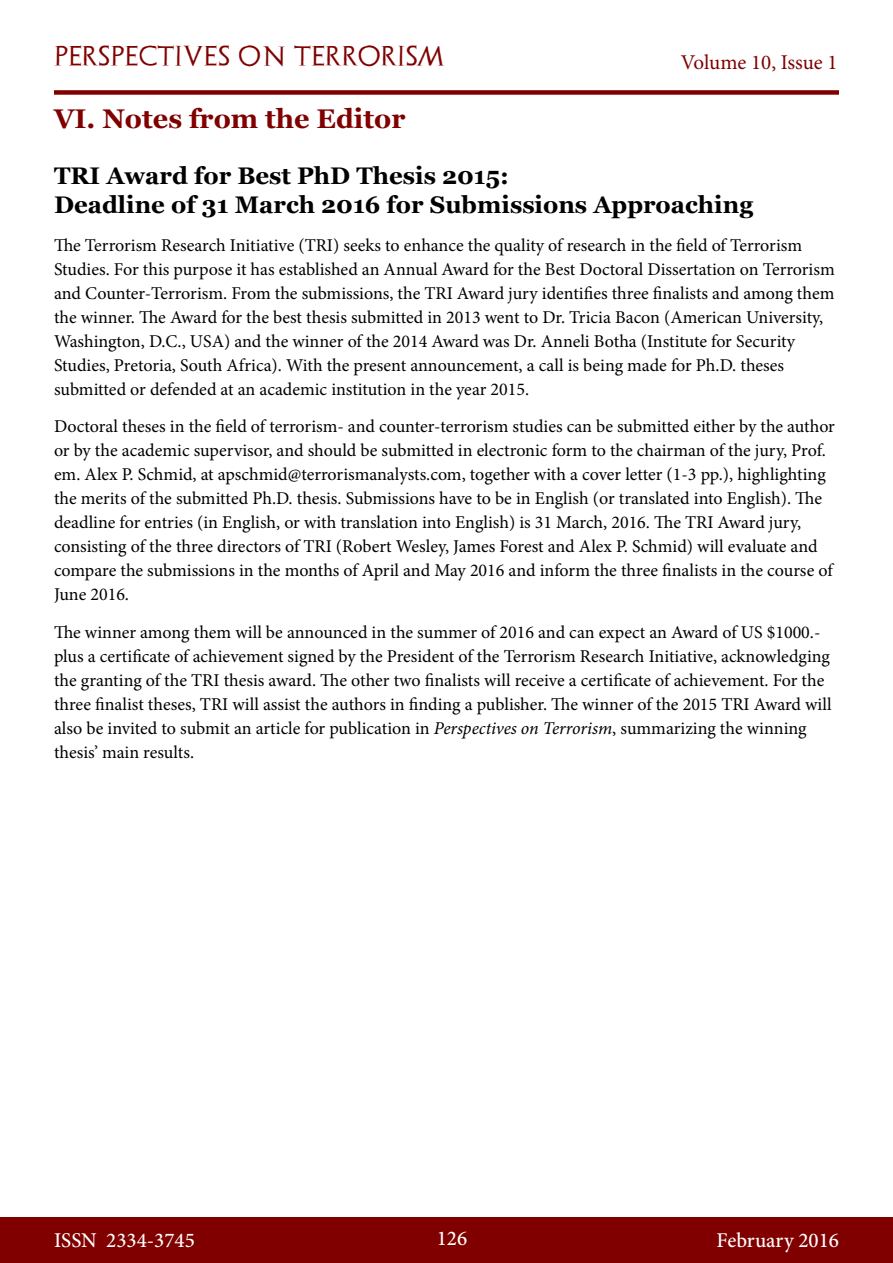
<style>
.page{position:relative;width:893px;height:1263px;background:#fff}
.page>*{position:absolute;margin:0;border:0;box-sizing:border-box;transform-origin:0 0}
.t1{font:700 27px "Georgia";color:#800000}
.t2{font:700 24px/28.8px "Georgia";color:#000}
.t3{font:500 21px "Minion Pro";color:#fff}
.t4{font:21px "Archeologicaps";letter-spacing:.045em;color:#800000}
.t5{font:21px "Minion Pro";letter-spacing:-.005em;color:#800000}
.t6{font:18px/24px "Minion Pro";color:#000}
.s1{font-style:italic}
</style>
<div class="page">
<div style="left:0;top:1217px;width:893px;height:46px;background:#800000"></div>
<div style="left:54px;top:90px;width:785px;height:5px;background:#800000"></div>
<p class="t4" style="left:54px;top:43px;width:392px">PERSPECTIVES ON TERRORISM</p>
<p class="t5" style="left:681px;top:48px;width:158px">Volume 10, Issue 1</p>
<h1 class="t1" style="left:54px;top:99px;width:353px">VI. Notes from the Editor</h1>
<h2 class="t2" style="left:54px;top:160px;width:701px">TRI Award for Best PhD Thesis 2015:<br>Deadline of 31 March 2016 for Submissions Approaching</h2>
<p class="t6" style="left:54px;top:233px;width:782px">The Terrorism Research Initiative (TRI) seeks to enhance the quality of research in the field of Terrorism Studies. For this purpose it has established an Annual Award for the Best Doctoral Dissertation on Terrorism and Counter-Terrorism. From the submissions, the TRI Award jury identifies three finalists and among them the winner. The Award for the best thesis submitted in 2013 went to Dr. Tricia Bacon (American University, Washington, D.C., USA) and the winner of the 2014 Award was Dr. Anneli Botha (Institute for Security Studies, Pretoria, South Africa). With the present announcement, a call is being made for Ph.D. theses submitted or defended at an academic institution in the year 2015.</p>
<p class="t6" style="left:54px;top:414px;width:782px">Doctoral theses in the field of terrorism- and counter-terrorism studies can be submitted either by the author or by the academic supervisor, and should be submitted in electronic form to the chairman of the jury, Prof. em. Alex P. Schmid, at apschmid@terrorismanalysts.com, together with a cover letter (1-3 pp.), highlighting the merits of the submitted Ph.D. thesis. Submissions have to be in English (or translated into English). The deadline for entries (in English, or with translation into English) is 31 March, 2016. The TRI Award jury, consisting of the three directors of TRI (Robert Wesley, James Forest and Alex P. Schmid) will evaluate and compare the submissions in the months of April and May 2016 and inform the three finalists in the course of June 2016.</p>
<p class="t6" style="left:54px;top:620px;width:779px">The winner among them will be announced in the summer of 2016 and can expect an Award of US $1000.- plus a certificate of achievement signed by the President of the Terrorism Research Initiative, acknowledging the granting of the TRI thesis award. The other two finalists will receive a certificate of achievement. For the three finalist theses, TRI will assist the authors in finding a publisher. The winner of the 2015 TRI Award will also be invited to submit an article for publication in <span class="s1">Perspectives on Terrorism</span>, summarizing the winning thesis’ main results.</p>
<p class="t3" style="left:54px;top:1226px;width:142px">ISSN 2334-3745</p>
<p class="t3" style="left:437px;top:1224px;width:32px">126</p>
<p class="t3" style="left:717px;top:1226px;width:124px">February 2016</p>
</div>
